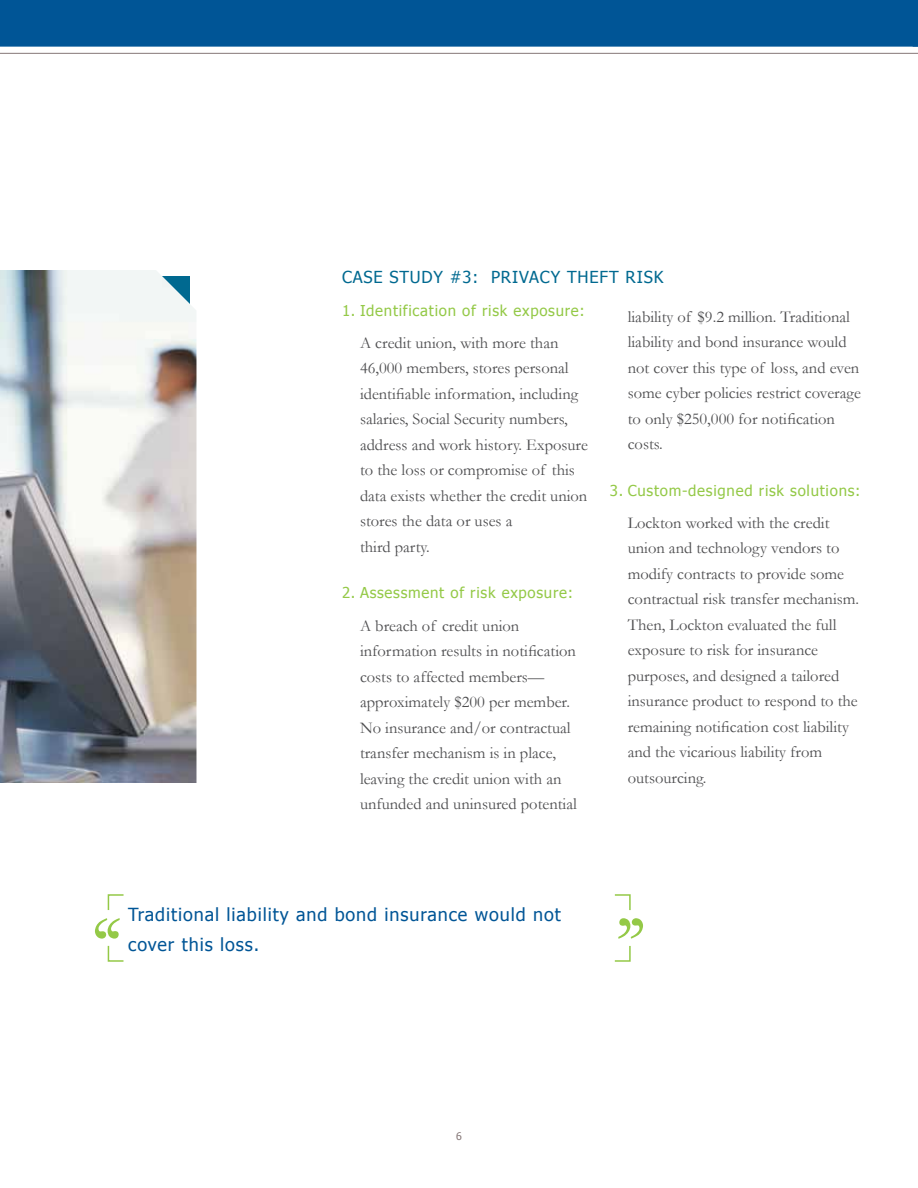
<style>
.page{position:relative;width:918px;height:1188px;background:#fff}
.page>*{position:absolute;margin:0;border:0;box-sizing:border-box;transform-origin:0 0}
.t1{font:18px/30px "Tahoma";letter-spacing:.05em;color:#005596}
.t2{font:16.5px/25.5px "Garamond";color:#4d4d4f}
.t3{font:16.5px "Tahoma";letter-spacing:.05em;color:#006990}
.t4{font:15px "Tahoma";letter-spacing:.05em;color:#94c947}
.t5{font:10.5px "Tahoma";color:#857777}
</style>
<div class="page">
<div style="left:0;top:0;width:918px;height:47px;background:#005596"></div>
<hr style="left:0;top:53px;width:918px;height:1px;background:#857777">
<img style="left:0;top:270px;width:196px;height:513px">
<svg style="left:614px;top:894px;width:17px;height:17px"></svg>
<svg style="left:107px;top:894px;width:17px;height:16px"></svg>
<svg style="left:95px;top:918px;width:29px;height:44px"></svg>
<svg style="left:614px;top:918px;width:29px;height:44px"></svg>
<p class="t3" style="left:342px;top:266px;width:323px">CASE STUDY #3: PRIVACY THEFT RISK</p>
<p class="t4" style="left:342px;top:300px;width:244px">1. Identification of risk exposure:</p>
<p class="t2" style="left:360px;top:330px;width:229px">A credit union, with more than<br>46,000 members, stores personal identifiable information, including salaries, Social Security numbers, address and work history. Exposure to the loss or compromise of this data exists whether the credit union stores the data or uses a<br>third party.</p>
<p class="t4" style="left:342px;top:583px;width:233px">2. Assessment of risk exposure:</p>
<p class="t2" style="left:360px;top:612px;width:218px">A breach of credit union information results in notification costs to affected members— approximately $200 per member.<br>No insurance and/or contractual transfer mechanism is in place, leaving the credit union with an unfunded and uninsured potential</p>
<p class="t2" style="left:628px;top:303px;width:235px">liability of $9.2 million. Traditional liability and bond insurance would not cover this type of loss, and even some cyber policies restrict coverage to only $250,000 for notification costs.</p>
<p class="t4" style="left:610px;top:480px;width:252px">3. Custom-designed risk solutions:</p>
<p class="t2" style="left:628px;top:510px;width:233px">Lockton worked with the credit union and technology vendors to modify contracts to provide some contractual risk transfer mechanism.<br>Then, Lockton evaluated the full exposure to risk for insurance purposes, and designed a tailored insurance product to respond to the remaining notification cost liability and the vicarious liability from outsourcing.</p>
<p class="t1" style="left:128px;top:898px;width:434px">Traditional liability and bond insurance would not cover this loss.</p>
<p class="t5" style="left:456px;top:1129px;width:7px">6</p>
</div>
